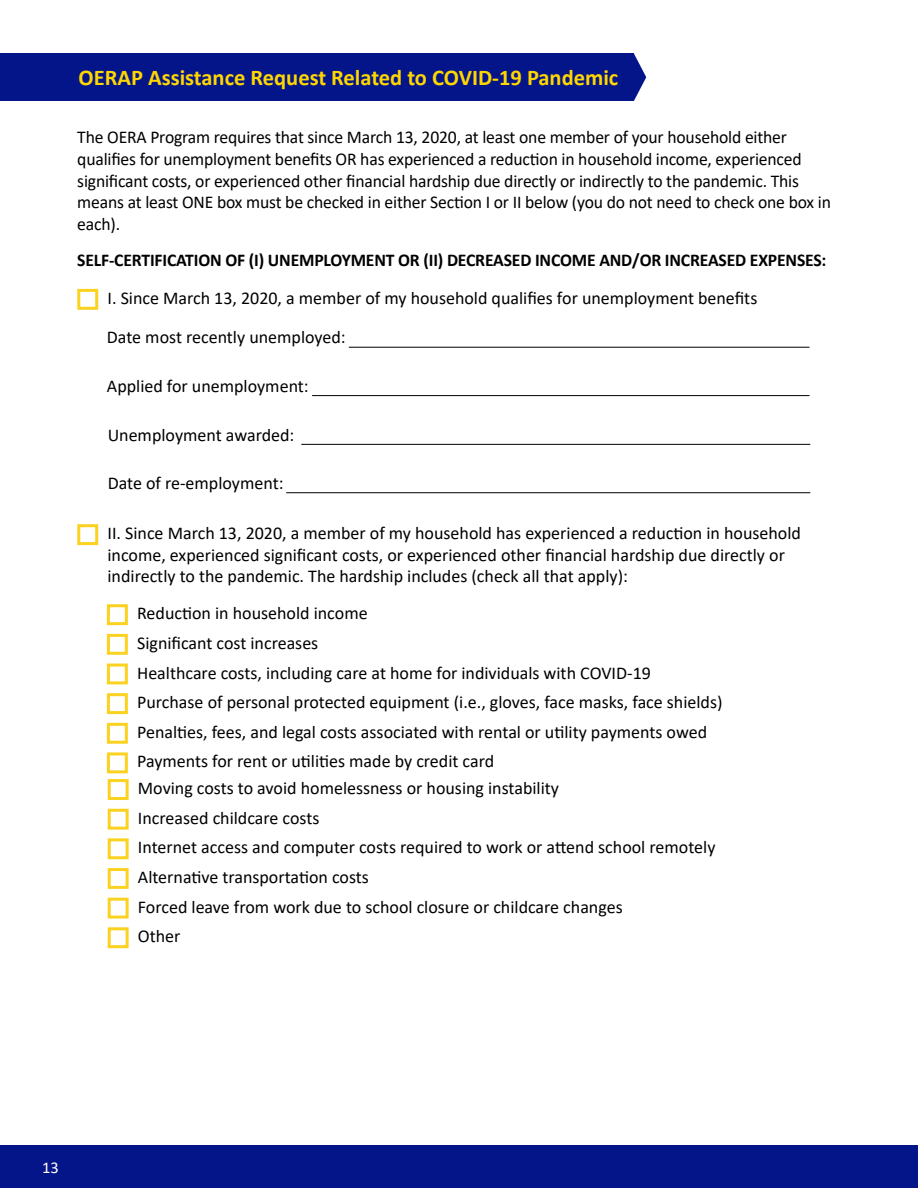
<style>
.page{position:relative;width:918px;height:1188px;background:#fff}
.page>*{position:absolute;margin:0;border:0;box-sizing:border-box;transform-origin:0 0}
.t1{font:700 22.5px "Calibri";color:#ffd600}
.t2{font:18px/29.7px "Calibri";color:#000}
.t3{font:700 18px "Calibri";letter-spacing:-.01em;color:#000}
.t4{font:16.5px "Calibri";color:#fff}
</style>
<div class="page">
<div style="left:0;top:54px;width:634px;height:47px;background:#041589"></div>
<svg style="left:634px;top:54px;width:12px;height:47px"></svg>
<div style="left:77px;top:289px;width:21px;height:21px;border:3px solid #fbd220"></div>
<hr style="left:349px;top:347px;width:461px;height:1px;background:#000">
<hr style="left:312px;top:395px;width:498px;height:1px;background:#000">
<hr style="left:301px;top:444px;width:509px;height:1px;background:#000">
<hr style="left:286px;top:492px;width:524px;height:1px;background:#000">
<div style="left:77px;top:524px;width:21px;height:21px;border:3px solid #fbd220"></div>
<div style="left:107px;top:604px;width:21px;height:21px;border:3px solid #fbd220"></div>
<div style="left:107px;top:634px;width:21px;height:21px;border:3px solid #fbd220"></div>
<div style="left:107px;top:664px;width:21px;height:20px;border:3px solid #fbd220"></div>
<div style="left:107px;top:693px;width:21px;height:21px;border:3px solid #fbd220"></div>
<div style="left:107px;top:723px;width:21px;height:21px;border:3px solid #fbd220"></div>
<div style="left:107px;top:752px;width:21px;height:21px;border:3px solid #fbd220"></div>
<div style="left:108px;top:779px;width:21px;height:21px;border:3px solid #fbd220"></div>
<div style="left:108px;top:809px;width:21px;height:21px;border:3px solid #fbd220"></div>
<div style="left:108px;top:838px;width:21px;height:21px;border:3px solid #fbd220"></div>
<div style="left:108px;top:868px;width:21px;height:21px;border:3px solid #fbd220"></div>
<div style="left:108px;top:898px;width:21px;height:21px;border:3px solid #fbd220"></div>
<div style="left:108px;top:927px;width:21px;height:21px;border:3px solid #fbd220"></div>
<div style="left:0;top:1146px;width:918px;height:42px;background:#041589"></div>
<p class="t1" style="left:79px;top:61px;width:541px">OERAP Assistance Request Related to COVID-19 Pandemic</p>
<p class="t2" style="left:77px;top:126px;width:755px;line-height:21.6px">The OERA Program requires that since March 13, 2020, at least one member of your household either qualifies for unemployment benefits OR has experienced a reduction in household income, experienced significant costs, or experienced other financial hardship due directly or indirectly to the pandemic. This means at least ONE box must be checked in either Section I or II below (you do not need to check one box in each).</p>
<p class="t3" style="left:77px;top:248px;width:751px">SELF-CERTIFICATION OF (I) UNEMPLOYMENT OR (II) DECREASED INCOME AND/OR INCREASED EXPENSES:</p>
<p class="t2" style="left:107px;top:278px;width:652px;line-height:39.6px">I. Since March 13, 2020, a member of my household qualifies for unemployment benefits<br>Date most recently unemployed:</p>
<p class="t2" style="left:107px;top:371px;width:203px">Applied for unemployment:</p>
<p class="t2" style="left:108px;top:419px;width:188px">Unemployment awarded:</p>
<p class="t2" style="left:108px;top:468px;width:177px">Date of re-employment:</p>
<p class="t2" style="left:108px;top:522px;width:695px;line-height:21.6px">II. Since March 13, 2020, a member of my household has experienced a reduction in household income, experienced significant costs, or experienced other financial hardship due directly or indirectly to the pandemic. The hardship includes (check all that apply):</p>
<p class="t2" style="left:137px;top:598px;width:587px">Reduction in household income<br>Significant cost increases<br>Healthcare costs, including care at home for individuals with COVID-19<br>Purchase of personal protected equipment (i.e., gloves, face masks, face shields)<br>Penalties, fees, and legal costs associated with rental or utility payments owed Payments for rent or utilities made by credit card</p>
<p class="t2" style="left:138px;top:773px;width:579px">Moving costs to avoid homelessness or housing instability<br>Increased childcare costs<br>Internet access and computer costs required to work or attend school remotely Alternative transportation costs<br>Forced leave from work due to school closure or childcare changes<br>Other</p>
<p class="t4" style="left:42px;top:1157px;width:18px">13</p>
</div>
